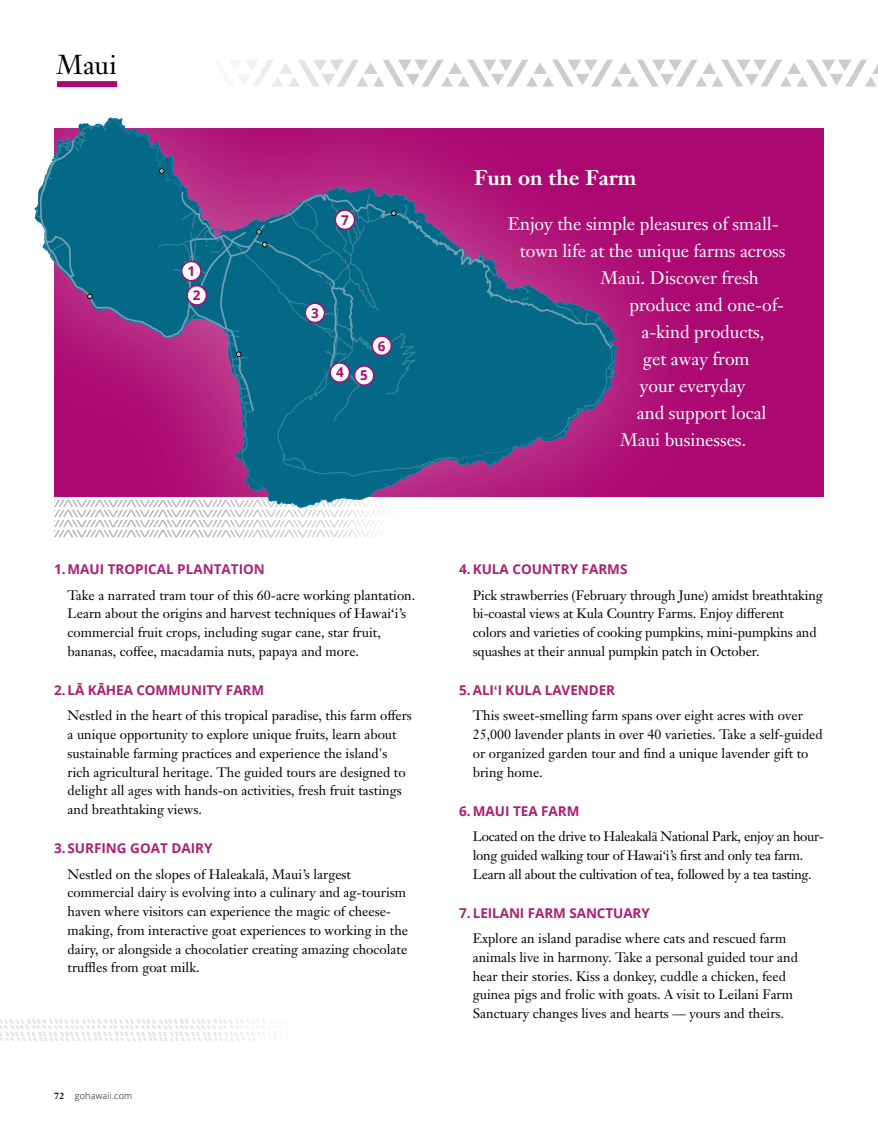
<style>
.page{position:relative;width:878px;height:1134px;background:#fff}
.page>*{position:absolute;margin:0;border:0;box-sizing:border-box;transform-origin:0 0}
.t1{font:27px "Janson Text LT Pro";color:#000}
.Header_2{font:700 21px "Janson Text LT Pro";color:#fff}
.Intro_Copy{font:18px "Janson Text LT Pro";letter-spacing:-.005em;color:#fff}
.Body_Copy_1{font:13.5px/18.8px "Janson Text LT Pro";color:#000}
.header_3_IoH{font:13.5px/18.8px "Janson Text LT Pro";letter-spacing:-.01em;color:#000}
.Body_Copy_1-2{font:13.5px/18.8px "Janson Text LT Pro";letter-spacing:-.02em;color:#000}
.t2{font:700 13.5px "Open Sans";color:#aa2072}
.header_3_IoH-2{font:700 13.5px "Open Sans";color:#ac0871}
.t3{font:300 9px "Open Sans";letter-spacing:.025em;color:#000}
.s1{font-family:"Janson Text LT Pro";font-weight:700}
.s2{font-family:"Arial"}
</style>
<div class="page">
<div style="left:54px;top:128px;width:770px;height:369px;background:#ac0871"></div>
<div style="left:0;top:7px;width:730px;height:614px;background:#fff;opacity:.36"></div>
<svg style="left:35px;top:118px;width:582px;height:390px"></svg>
<svg style="left:36px;top:124px;width:571px;height:347px"></svg>
<svg style="left:555px;top:193px;width:58px;height:156px"></svg>
<svg style="left:39px;top:119px;width:516px;height:367px"></svg>
<div style="left:182px;top:261px;width:19px;height:20px;background:#fff;border-radius:50%"></div>
<div style="left:181px;top:261px;width:21px;height:20px;border:2px solid #ac0871;border-radius:50%"></div>
<div style="left:354px;top:366px;width:20px;height:19px;background:#fff;border-radius:50%"></div>
<div style="left:354px;top:365px;width:20px;height:21px;border:2px solid #ac0871;border-radius:50%"></div>
<div style="left:372px;top:336px;width:19px;height:19px;background:#fff;border-radius:50%"></div>
<div style="left:371px;top:335px;width:21px;height:21px;border:2px solid #ac0871;border-radius:50%"></div>
<div style="left:305px;top:303px;width:19px;height:19px;background:#fff;border-radius:50%"></div>
<div style="left:304px;top:302px;width:21px;height:21px;border:2px solid #ac0871;border-radius:50%"></div>
<div style="left:330px;top:363px;width:19px;height:19px;background:#fff;border-radius:50%"></div>
<div style="left:329px;top:362px;width:21px;height:21px;border:2px solid #ac0871;border-radius:50%"></div>
<div style="left:57px;top:81px;width:60px;height:6px;background:#ac0871"></div>
<svg style="left:144px;top:60px;width:734px;height:27px"></svg>
<div style="left:335px;top:210px;width:19px;height:19px;background:#fff;border-radius:50%"></div>
<div style="left:334px;top:209px;width:21px;height:21px;border:2px solid #ac0871;border-radius:50%"></div>
<div style="left:187px;top:286px;width:19px;height:19px;background:#fff;border-radius:50%"></div>
<div style="left:186px;top:285px;width:21px;height:21px;border:2px solid #ac0871;border-radius:50%"></div>
<svg style="left:0;top:1019px;width:260px;height:22px"></svg>
<p class="t1" style="left:57px;top:48px;width:62px">Maui</p>
<p class="header_3_IoH-2" style="left:187px;top:262px;width:9px">1</p>
<p class="header_3_IoH-2" style="left:193px;top:286px;width:9px">2</p>
<p class="header_3_IoH-2" style="left:341px;top:210px;width:9px">7</p>
<p class="header_3_IoH-2" style="left:311px;top:303px;width:9px">3</p>
<p class="header_3_IoH-2" style="left:336px;top:363px;width:9px">4</p>
<p class="header_3_IoH-2" style="left:360px;top:366px;width:9px">5</p>
<p class="header_3_IoH-2" style="left:378px;top:336px;width:9px">6</p>
<p class="Header_2" style="left:474px;top:164px;width:164px">Fun on the Farm</p>
<p class="Intro_Copy" style="left:508px;top:213px;width:272px">Enjoy the simple pleasures of small-</p>
<p class="Intro_Copy" style="left:520px;top:240px;width:267px">town life at the unique farms across</p>
<p class="Intro_Copy" style="left:601px;top:267px;width:159px">Maui. Discover fresh</p>
<p class="Intro_Copy" style="left:629px;top:294px;width:156px">produce and one-of-</p>
<p class="Intro_Copy" style="left:641px;top:321px;width:124px">a-kind products,</p>
<p class="Intro_Copy" style="left:643px;top:348px;width:108px">get away from</p>
<p class="Intro_Copy" style="left:640px;top:375px;width:107px">your everyday</p>
<p class="Intro_Copy" style="left:637px;top:402px;width:131px">and support local</p>
<p class="Intro_Copy" style="left:620px;top:429px;width:127px">Maui businesses.</p>
<p class="t2" style="left:54px;top:560px;width:212px">1.MAUI TROPICAL PLANTATION</p>
<p class="Body_Copy_1" style="left:68px;top:586px;width:349px">Take a narrated tram tour of this 60-acre working plantation.<br>Learn about the origins and harvest techniques of Hawai‘i’s commercial fruit crops, including sugar cane, star fruit, bananas, coffee, macadamia nuts, papaya and more.</p>
<p class="t2" style="left:54px;top:680px;width:212px">2. LĀ KĀHEA COMMUNITY FARM</p>
<p class="Body_Copy_1" style="left:68px;top:706px;width:346px">Nestled in the heart of this tropical paradise, this farm offers a unique opportunity to explore unique fruits, learn about sustainable farming practices and experience the island's rich agricultural heritage. The guided tours are designed to delight all ages with hands-on activities, fresh fruit tastings and breathtaking views.</p>
<p class="t2" style="left:54px;top:839px;width:160px">3. SURFING GOAT DAIRY</p>
<p class="Body_Copy_1" style="left:68px;top:865px;width:342px">Nestled on the slopes of Haleakalā, Maui’s largest commercial dairy is evolving into a culinary and ag-tourism haven where visitors can experience the magic of cheese&shy;making, from interactive goat experiences to working in the dairy, or alongside a chocolatier creating amazing chocolate truffles from goat milk.</p>
<p class="t3" style="left:54px;top:1089px;width:80px"><span class="s1">72</span> gohawaii.com</p>
<p class="t2" style="left:459px;top:560px;width:170px">4.KULA COUNTRY FARMS</p>
<p class="header_3_IoH" style="left:472px;top:586px;width:351px">Pick strawberries (February through June) amidst breathtaking bi-coastal views at Kula Country Farms. Enjoy different<br>colors and varieties of cooking pumpkins, mini-pumpkins and squashes at their annual pumpkin patch in October.</p>
<p class="t2" style="left:459px;top:680px;width:157px">5.ALI<span class="s2">ʻ</span>I KULA LAVENDER</p>
<p class="Body_Copy_1" style="left:472px;top:706px;width:351px">This sweet-smelling farm spans over eight acres with over 25,000 lavender plants in over 40 varieties. Take a self-guided or organized garden tour and find a unique lavender gift to bring home.</p>
<p class="t2" style="left:459px;top:801px;width:122px">6.MAUI TEA FARM</p>
<p class="Body_Copy_1-2" style="left:472px;top:827px;width:353px">Located on the drive to Haleakalā National Park, enjoy an hour&shy;long guided walking tour of Hawai‘i’s first and only tea farm.<br>Learn all about the cultivation of tea, followed by a tea tasting.</p>
<p class="t2" style="left:459px;top:903px;width:192px">7. LEILANI FARM SANCTUARY</p>
<p class="Body_Copy_1" style="left:472px;top:929px;width:326px">Explore an island paradise where cats and rescued farm animals live in harmony. Take a personal guided tour and hear their stories. Kiss a donkey, cuddle a chicken, feed guinea pigs and frolic with goats. A visit to Leilani Farm Sanctuary changes lives and hearts — yours and theirs.</p>
</div>
